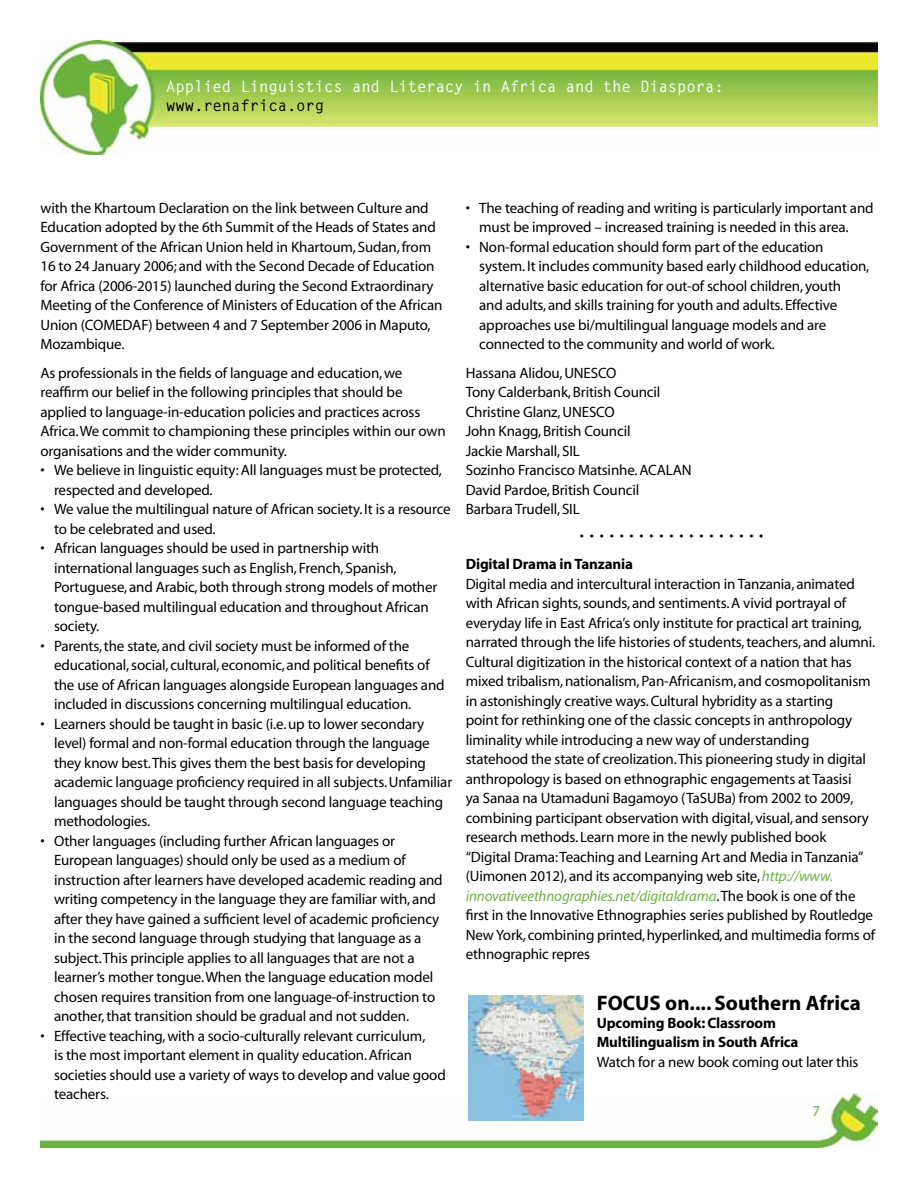
<style>
.page{position:relative;width:918px;height:1188px;background:#fff}
.page>*{position:absolute;margin:0;border:0;box-sizing:border-box;transform-origin:0 0}
.t1{font:700 21px "Myriad";color:#000}
.t2{font:700 15.75px "Letter Gothic";letter-spacing:-.01em;color:#fff}
.t3{font:700 15.75px "Letter Gothic";letter-spacing:-.01em;color:#000}
.t4{font:15px/19.5px "Myriad";letter-spacing:-.01em;color:#000}
.t5{font:700 15px/19.5px "Myriad";letter-spacing:-.01em;color:#000}
.t6{font:15px "Myriad";color:#6ab33d}
.t7{font:14.7px "Myriad";color:#000}
.s1{font-style:italic;color:#6ab33d}
</style>
<div class="page">
<img style="left:40px;top:1093px;width:838px;height:55px">
<img style="left:40px;top:40px;width:837px;height:115px">
<img style="left:469px;top:995px;width:114px;height:125px">
<p class="t2" style="left:166px;top:77px;width:559px">Applied Linguistics and Literacy in Africa and the Diaspora:</p>
<p class="t3" style="left:166px;top:96px;width:160px">www.renafrica.org</p>
<p class="t4" style="left:40px;top:199px;width:403px">with the Khartoum Declaration on the link between Culture and Education adopted by the 6th Summit of the Heads of States and Government of the African Union held in Khartoum, Sudan, from 16 to 24 January 2006; and with the Second Decade of Education for Africa (2006-2015) launched during the Second Extraordinary Meeting of the Conference of Ministers of Education of the African Union (COMEDAF) between 4 and 7 September 2006 in Maputo, Mozambique.</p>
<p class="t4" style="left:40px;top:364px;width:407px">As professionals in the fields of language and education, we reaffirm our belief in the following principles that should be applied to language-in-education policies and practices across Africa. We commit to championing these principles within our own organisations and the wider community.</p>
<p class="t4" style="left:54px;top:461px;width:389px;text-indent:-14px">• We believe in linguistic equity: All languages must be protected, respected and developed.</p>
<p class="t4" style="left:54px;top:500px;width:398px;text-indent:-14px">• We value the multilingual nature of African society. It is a resource to be celebrated and used.</p>
<p class="t4" style="left:54px;top:539px;width:385px;text-indent:-13px">• African languages should be used in partnership with international languages such as English, French, Spanish, Portuguese, and Arabic, both through strong models of mother tongue-based multilingual education and throughout African society.</p>
<p class="t4" style="left:54px;top:637px;width:392px;text-indent:-13px">• Parents, the state, and civil society must be informed of the educational, social, cultural, economic, and political benefits of the use of African languages alongside European languages and included in discussions concerning multilingual education.</p>
<p class="t4" style="left:54px;top:715px;width:400px;text-indent:-14px">• Learners should be taught in basic (i.e. up to lower secondary level) formal and non-formal education through the language they know best. This gives them the best basis for developing academic language proficiency required in all subjects. Unfamiliar languages should be taught through second language teaching methodologies.</p>
<p class="t4" style="left:54px;top:832px;width:390px;text-indent:-14px">• Other languages (including further African languages or European languages) should only be used as a medium of instruction after learners have developed academic reading and writing competency in the language they are familiar with, and after they have gained a sufficient level of academic proficiency in the second language through studying that language as a subject. This principle applies to all languages that are not a learner’s mother tongue. When the language education model chosen requires transition from one language-of-instruction to another, that transition should be gradual and not sudden.</p>
<p class="t4" style="left:54px;top:1027px;width:393px;text-indent:-14px">• Effective teaching, with a socio-culturally relevant curriculum,<br>is the most important element in quality education. African societies should use a variety of ways to develop and value good teachers.</p>
<p class="t4" style="left:479px;top:199px;width:396px;text-indent:-14px">• The teaching of reading and writing is particularly important and must be improved – increased training is needed in this area.</p>
<p class="t4" style="left:479px;top:238px;width:392px;text-indent:-14px">• Non-formal education should form part of the education system. It includes community based early childhood education, alternative basic education for out-of school children, youth<br>and adults, and skills training for youth and adults. Effective approaches use bi/multilingual language models and are connected to the community and world of work.</p>
<p class="t4" style="left:466px;top:364px;width:227px">Hassana Alidou, UNESCO<br>Tony Calderbank, British Council<br>Christine Glanz, UNESCO<br>John Knagg, British Council<br>Jackie Marshall, SIL<br>Sozinho Francisco Matsinhe. ACALAN<br>David Pardoe, British Council<br>Barbara Trudell, SIL</p>
<p class="t7" style="left:580px;top:528px;width:185px">•••••••••••••••••••</p>
<p class="t5" style="left:466px;top:555px;width:169px">Digital Drama in Tanzania</p>
<p class="t4" style="left:466px;top:575px;width:411px">Digital media and intercultural interaction in Tanzania, animated with African sights, sounds, and sentiments. A vivid portrayal of everyday life in East Africa’s only institute for practical art training, narrated through the life histories of students, teachers, and alumni.<br>Cultural digitization in the historical context of a nation that has mixed tribalism, nationalism, Pan-Africanism, and cosmopolitanism in astonishingly creative ways. Cultural hybridity as a starting<br>point for rethinking one of the classic concepts in anthropology liminality while introducing a new way of understanding statehood the state of creolization. This pioneering study in digital anthropology is based on ethnographic engagements at Taasisi<br>ya Sanaa na Utamaduni Bagamoyo (TaSUBa) from 2002 to 2009, combining participant observation with digital, visual, and sensory research methods. Learn more in the newly published book “Digital Drama: Teaching and Learning Art and Media in Tanzania” (Uimonen 2012), and its accompanying web site, <span class="s1">http://www. innovativeethnographies.net/digitaldrama</span>. The book is one of the first in the Innovative Ethnographies series published by Routledge New York, combining printed, hyperlinked, and multimedia forms of ethnographic repres</p>
<h1 class="t1" style="left:597px;top:992px;width:266px">FOCUS on.... Southern Africa</h1>
<p class="t5" style="left:597px;top:1013px;width:203px">Upcoming Book: Classroom<br>Multilingualism in South Africa</p>
<p class="t4" style="left:597px;top:1052px;width:263px">Watch for a new book coming out later this</p>
<p class="t6" style="left:812px;top:1104px;width:9px">7</p>
</div>
